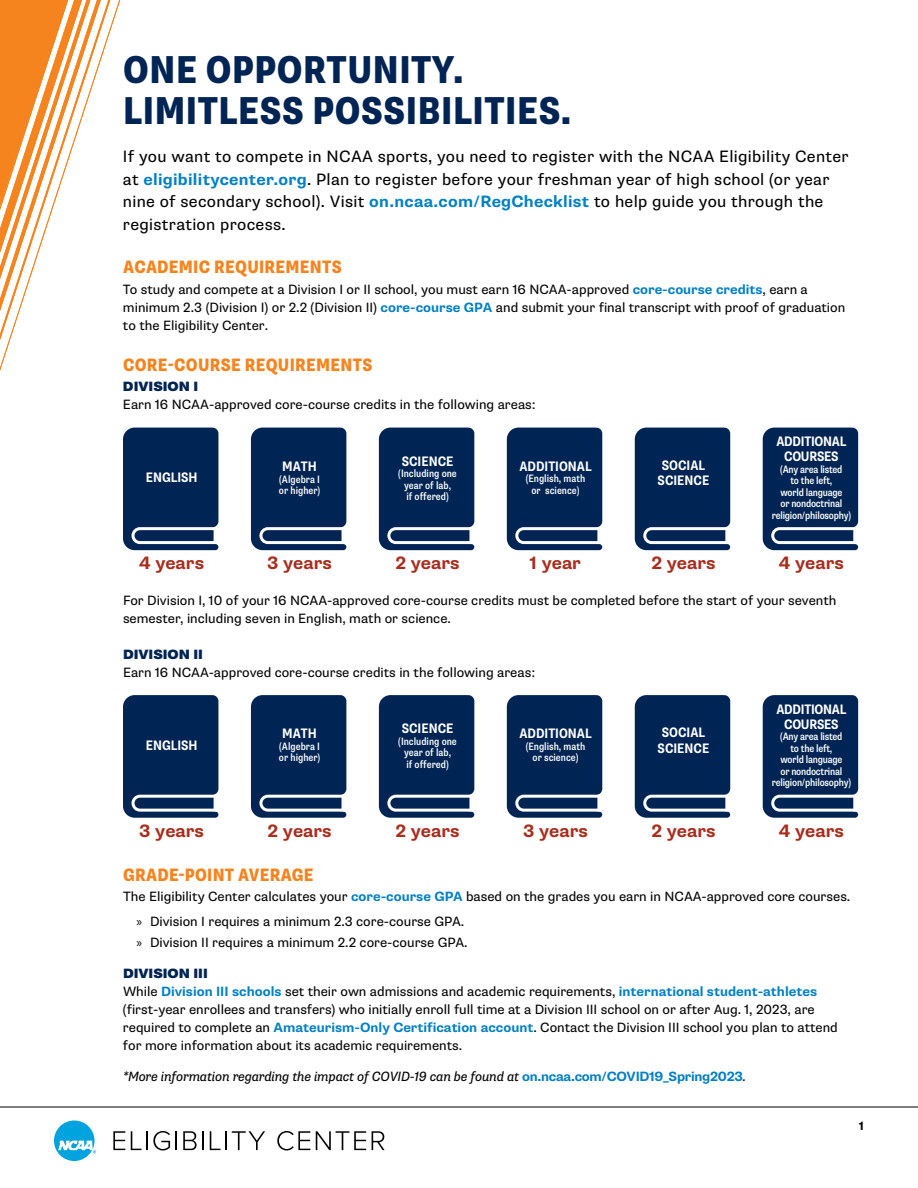
<style>
.page{position:relative;width:918px;height:1188px;background:#fff}
.page>*{position:absolute;margin:0;border:0;box-sizing:border-box;transform-origin:0 0}
.t1{font:800 condensed 39px/40.5px "Supria Sans";letter-spacing:.015em;color:#002453}
.t2{font:700 18px "Supria Sans";color:#aa2c1c}
.t3{font:800 condensed 18px "Supria Sans";letter-spacing:.015em;color:#f5841f}
.t4{font:16.5px/22.5px "Supria Sans";letter-spacing:.02em;color:#000}
.t5{font:700 condensed 13.8px/15.3px "Supria Sans";color:#fff;text-align:center}
.t6{font:700 condensed 13.8px/15.3px "Supria Sans";letter-spacing:-.02em;color:#fff;text-align:center}
.t7{font:13.5px/18px "Supria Sans";color:#000}
.t8{font:italic 13.5px "Supria Sans";letter-spacing:-.02em;color:#000}
.t9{font:900 13.5px "Supria Sans";color:#002453}
.t10{font:700 12px "Supria Sans";color:#000}
.t11{font:500 condensed 10.65px/11.4px "Supria Sans";color:#fff;text-align:center}
.t12{font:500 condensed 10.65px/11.4px "Supria Sans";letter-spacing:-.02em;color:#fff;text-align:center}
.s1{font-weight:700;color:#0080c5}
.s2{font-family:"Myriad Pro"}
.s3{font-weight:900;color:#002453}
.s4{font-weight:700;font-style:normal;color:#0080c5}
</style>
<div class="page">
<svg style="left:0;top:0;width:121px;height:371px"></svg>
<svg style="left:113px;top:1131px;width:12px;height:19px"></svg>
<svg style="left:131px;top:1131px;width:39px;height:19px"></svg>
<svg style="left:176px;top:1131px;width:1px;height:19px"></svg>
<svg style="left:183px;top:1131px;width:21px;height:19px"></svg>
<svg style="left:210px;top:1131px;width:55px;height:19px"></svg>
<svg style="left:277px;top:1131px;width:33px;height:19px"></svg>
<svg style="left:316px;top:1131px;width:50px;height:19px"></svg>
<svg style="left:372px;top:1131px;width:13px;height:19px"></svg>
<svg style="left:54px;top:1121px;width:42px;height:40px"></svg>
<hr style="left:0;top:1107px;width:918px;height:1px;background:#000">
<div style="left:123px;top:427px;width:96px;height:124px;background:#002453"></div>
<div style="left:132px;top:527px;width:92px;height:17px;border:3px solid #fff;border-radius:7px"></div>
<div style="left:378px;top:427px;width:97px;height:124px;background:#002453"></div>
<div style="left:387px;top:527px;width:93px;height:17px;border:3px solid #fff;border-radius:7px"></div>
<div style="left:250px;top:427px;width:97px;height:124px;background:#002453"></div>
<div style="left:259px;top:527px;width:93px;height:17px;border:3px solid #fff;border-radius:7px"></div>
<div style="left:506px;top:427px;width:97px;height:124px;background:#002453"></div>
<div style="left:515px;top:527px;width:93px;height:17px;border:3px solid #fff;border-radius:7px"></div>
<div style="left:634px;top:427px;width:97px;height:124px;background:#002453"></div>
<div style="left:643px;top:527px;width:93px;height:17px;border:3px solid #fff;border-radius:7px"></div>
<div style="left:762px;top:427px;width:97px;height:124px;background:#002453"></div>
<div style="left:771px;top:527px;width:93px;height:17px;border:3px solid #fff;border-radius:7px"></div>
<div style="left:123px;top:695px;width:96px;height:123px;background:#002453"></div>
<div style="left:132px;top:795px;width:92px;height:17px;border:3px solid #fff;border-radius:7px"></div>
<div style="left:378px;top:695px;width:97px;height:123px;background:#002453"></div>
<div style="left:387px;top:795px;width:93px;height:17px;border:3px solid #fff;border-radius:7px"></div>
<div style="left:250px;top:695px;width:97px;height:123px;background:#002453"></div>
<div style="left:259px;top:795px;width:93px;height:17px;border:3px solid #fff;border-radius:7px"></div>
<div style="left:506px;top:695px;width:97px;height:123px;background:#002453"></div>
<div style="left:515px;top:795px;width:93px;height:17px;border:3px solid #fff;border-radius:7px"></div>
<div style="left:634px;top:695px;width:97px;height:123px;background:#002453"></div>
<div style="left:643px;top:795px;width:93px;height:17px;border:3px solid #fff;border-radius:7px"></div>
<div style="left:762px;top:695px;width:97px;height:123px;background:#002453"></div>
<div style="left:771px;top:795px;width:93px;height:17px;border:3px solid #fff;border-radius:7px"></div>
<h1 class="t1" style="left:123px;top:51px;width:450px">ONE OPPORTUNITY.<br>LIMITLESS POSSIBILITIES.</h1>
<p class="t4" style="left:123px;top:146px;width:727px">If you want to compete in NCAA sports, you need to register with the NCAA Eligibility Center at <span class="s1">eligibilitycenter.org</span>. Plan to register before your freshman year of high school (or year nine of secondary school). Visit <span class="s1">on.ncaa.com/RegChecklist</span> to help guide you through the registration process.</p>
<h2 class="t3" style="left:123px;top:256px;width:220px">ACADEMIC REQUIREMENTS</h2>
<p class="t7" style="left:123px;top:280px;width:724px">To study and compete at a Division I or II school, you must earn 16 NCAA-approved <span class="s1">core-course credits</span>, earn a minimum 2.3 (Division I) or 2.2 (Division II) <span class="s1">core-course GPA</span> and submit your final transcript with proof of graduation to the Eligibility Center.</p>
<h2 class="t3" style="left:123px;top:354px;width:251px">CORE-COURSE REQUIREMENTS</h2>
<p class="t9" style="left:123px;top:378px;width:77px">DIVISION I</p>
<p class="t7" style="left:123px;top:396px;width:414px">Earn 16 NCAA-approved core-course credits in the following areas:</p>
<p class="t5" style="left:146px;top:470px;width:53px">ENGLISH</p>
<h2 class="t2" style="left:139px;top:552px;width:66px">4 years</h2>
<p class="t5" style="left:282px;top:459px;width:36px">MATH</p>
<p class="t11" style="left:279px;top:473px;width:43px;text-align:left">(Algebra I or higher)</p>
<h2 class="t2" style="left:267px;top:552px;width:66px">3 years</h2>
<p class="t5" style="left:402px;top:454px;width:53px">SCIENCE</p>
<p class="t11" style="left:398px;top:468px;width:60px">(Including one year of lab,<br>if offered)</p>
<h2 class="t2" style="left:395px;top:552px;width:66px">2 years</h2>
<p class="t5" style="left:519px;top:459px;width:74px">ADDITIONAL</p>
<p class="t11" style="left:526px;top:473px;width:61px">(English, math or science)</p>
<h2 class="t2" style="left:530px;top:552px;width:53px">1 year</h2>
<p class="t5" style="left:658px;top:458px;width:53px">SOCIAL<br>SCIENCE</p>
<h2 class="t2" style="left:651px;top:552px;width:66px">2 years</h2>
<p class="t6" style="left:776px;top:434px;width:71px">ADDITIONAL<br>COURSES</p>
<p class="t12" style="left:772px;top:464px;width:81px">(Any area listed<br>to the left,<br>world language<br>or nondoctrinal religion/philosophy)</p>
<h2 class="t2" style="left:779px;top:552px;width:66px">4 years</h2>
<p class="t7" style="left:123px;top:592px;width:715px">For Division I, 10 of your 16 NCAA-approved core-course credits must be completed before the start of your seventh semester, including seven in English, math or science.</p>
<p class="t9" style="left:123px;top:646px;width:82px">DIVISION II</p>
<p class="t7" style="left:123px;top:664px;width:414px">Earn 16 NCAA-approved core-course credits in the following areas:</p>
<p class="t5" style="left:146px;top:738px;width:53px">ENGLISH</p>
<p class="t5" style="left:282px;top:726px;width:36px">MATH</p>
<p class="t11" style="left:279px;top:741px;width:43px;text-align:left">(Algebra I or higher)</p>
<p class="t5" style="left:402px;top:721px;width:53px">SCIENCE</p>
<p class="t11" style="left:398px;top:736px;width:60px">(Including one year of lab,<br>if offered)</p>
<p class="t5" style="left:519px;top:726px;width:74px">ADDITIONAL</p>
<p class="t11" style="left:526px;top:741px;width:61px">(English, math or science)</p>
<p class="t5" style="left:658px;top:725px;width:53px">SOCIAL<br>SCIENCE</p>
<p class="t6" style="left:776px;top:701px;width:71px">ADDITIONAL<br>COURSES</p>
<p class="t12" style="left:772px;top:731px;width:81px">(Any area listed<br>to the left,<br>world language<br>or nondoctrinal religion/philosophy)</p>
<h2 class="t2" style="left:139px;top:819px;width:66px">3 years</h2>
<h2 class="t2" style="left:268px;top:819px;width:66px">2 years</h2>
<h2 class="t2" style="left:395px;top:819px;width:66px">2 years</h2>
<h2 class="t2" style="left:523px;top:819px;width:66px">3 years</h2>
<h2 class="t2" style="left:651px;top:819px;width:66px">2 years</h2>
<h2 class="t2" style="left:779px;top:819px;width:66px">4 years</h2>
<h2 class="t3" style="left:123px;top:864px;width:192px">GRADE-POINT AVERAGE</h2>
<p class="t7" style="left:136px;top:885px;width:715px;line-height:24.8px;text-indent:-14px">The Eligibility Center calculates your <span class="s1">core-course GPA</span> based on the grades you earn in NCAA-approved core courses. <span class="s2">»</span> Division I requires a minimum 2.3 core-course GPA.</p>
<p class="t7" style="left:136px;top:933px;width:333px"><span class="s2">»</span> Division II requires a minimum 2.2 core-course GPA.</p>
<p class="t7" style="left:123px;top:965px;width:716px"><span class="s3">DIVISION III<br></span>While <span class="s1">Division III schools</span> set their own admissions and academic requirements, <span class="s1">international student-athletes </span>(first-year enrollees and transfers) who initially enroll full time at a Division III school on or after Aug. 1, 2023, are required to complete an <span class="s1">Amateurism-Only Certification account</span>. Contact the Division III school you plan to attend for more information about its academic requirements.</p>
<p class="t8" style="left:123px;top:1069px;width:625px">*More information regarding the impact of COVID-19 can be found at <span class="s4">on.ncaa.com/COVID19_Spring2023</span>.</p>
<p class="t10" style="left:859px;top:1118px;width:6px">1</p>
</div>
